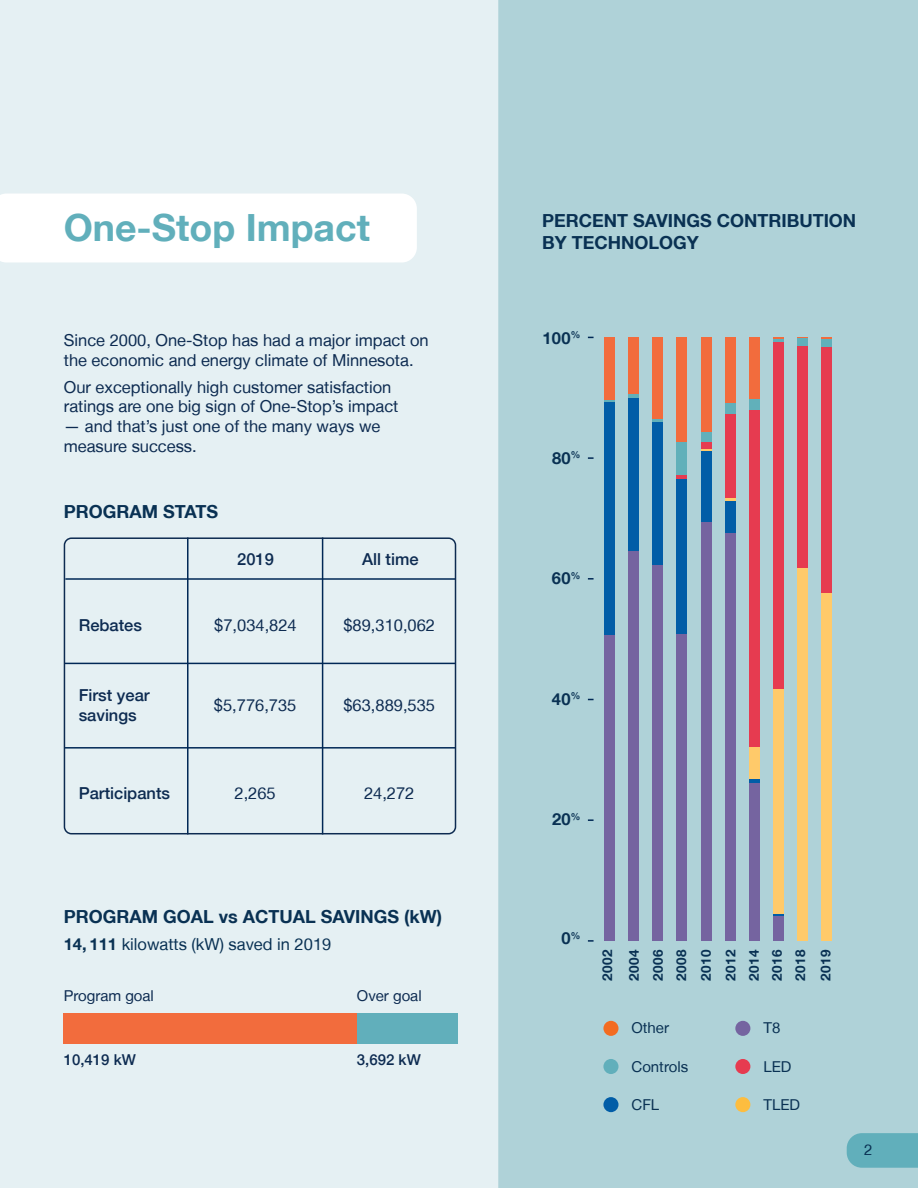
<style>
.page{position:relative;width:918px;height:1188px;background:#fff}
.page>*{position:absolute;margin:0;border:0;box-sizing:border-box;transform-origin:0 0}
.t1{font:700 37.5px "Helvetica Neue LT";color:#61afbb}
.t2{font:700 18px/21.6px "Helvetica Neue LT";color:#093153}
.t3{font:16.5px/19.8px "Helvetica Neue LT";color:#0d2b51}
.t4{font:500 16.5px/19.8px "Helvetica Neue LT";color:#0d2b51}
.t5{font:16.5px "Helvetica Neue LT";color:#093153}
.t6{font:700 16.5px "Helvetica Neue LT";letter-spacing:.03em;color:#093153}
.t7{font:15px "Helvetica Neue LT";color:#093153}
.t8{font:15px "Helvetica Neue LT";color:#0d2b51}
.t9{font:500 15px "Helvetica Neue LT";color:#0d2b51}
.t10{font:700 13.5px "Helvetica Neue LT";letter-spacing:.03em;color:#093153}
.s1{font-weight:700}
</style>
<div class="page">
<div style="left:0;top:0;width:498px;height:1188px;background:#e5f0f3"></div>
<div style="left:498px;top:0;width:420px;height:1188px;background:#afd2d8"></div>
<div style="left:603px;top:1021px;width:16px;height:15px;background:#f36c21;border-radius:50%"></div>
<div style="left:603px;top:1059px;width:16px;height:15px;background:#61afbb;border-radius:50%"></div>
<div style="left:603px;top:1097px;width:16px;height:15px;background:#015da7;border-radius:50%"></div>
<div style="left:735px;top:1021px;width:15px;height:15px;background:#7564a0;border-radius:50%"></div>
<div style="left:735px;top:1059px;width:15px;height:15px;background:#e63b50;border-radius:50%"></div>
<div style="left:735px;top:1097px;width:15px;height:15px;background:#fdbd3f;border-radius:50%"></div>
<div style="left:604px;top:635px;width:11px;height:306px;background:#7564a0"></div>
<svg style="left:604px;top:400px;width:11px;height:3px"></svg>
<div style="left:604px;top:337px;width:11px;height:63px;background:#f26c3d"></div>
<div style="left:604px;top:403px;width:11px;height:232px;background:#015da7"></div>
<div style="left:628px;top:337px;width:11px;height:57px;background:#f26c3d"></div>
<hr style="left:628px;top:394px;width:11px;height:4px;background:#61b0ba">
<div style="left:628px;top:550px;width:11px;height:391px;background:#7564a0"></div>
<div style="left:628px;top:398px;width:11px;height:152px;background:#015da7"></div>
<div style="left:797px;top:338px;width:11px;height:9px;background:#61b0ba"></div>
<div style="left:797px;top:568px;width:11px;height:373px;background:#ffca6a"></div>
<div style="left:797px;top:347px;width:11px;height:221px;background:#e63b50"></div>
<div style="left:653px;top:337px;width:10px;height:82px;background:#f26c3d"></div>
<svg style="left:653px;top:419px;width:10px;height:3px"></svg>
<div style="left:653px;top:565px;width:10px;height:376px;background:#7564a0"></div>
<div style="left:653px;top:422px;width:10px;height:143px;background:#015da7"></div>
<div style="left:677px;top:337px;width:10px;height:105px;background:#f26c3d"></div>
<div style="left:677px;top:634px;width:10px;height:307px;background:#7564a0"></div>
<div style="left:677px;top:442px;width:10px;height:33px;background:#61b0ba"></div>
<div style="left:677px;top:478px;width:10px;height:156px;background:#015da7"></div>
<svg style="left:677px;top:475px;width:10px;height:3px"></svg>
<div style="left:773px;top:688px;width:11px;height:226px;background:#ffca6a"></div>
<svg style="left:773px;top:337px;width:11px;height:5px"></svg>
<div style="left:773px;top:342px;width:11px;height:346px;background:#e63b50"></div>
<div style="left:773px;top:916px;width:11px;height:25px;background:#7564a0"></div>
<svg style="left:773px;top:914px;width:11px;height:2px"></svg>
<div style="left:701px;top:337px;width:10px;height:96px;background:#f26c3d"></div>
<div style="left:701px;top:521px;width:10px;height:420px;background:#7564a0"></div>
<div style="left:701px;top:451px;width:10px;height:70px;background:#015da7"></div>
<div style="left:701px;top:441px;width:10px;height:8px;background:#e63b50"></div>
<div style="left:701px;top:432px;width:10px;height:9px;background:#61b0ba"></div>
<svg style="left:701px;top:449px;width:10px;height:2px"></svg>
<div style="left:725px;top:501px;width:10px;height:33px;background:#015da7"></div>
<div style="left:725px;top:337px;width:10px;height:66px;background:#f26c3d"></div>
<div style="left:725px;top:414px;width:10px;height:85px;background:#e63b50"></div>
<div style="left:725px;top:534px;width:10px;height:407px;background:#7564a0"></div>
<svg style="left:725px;top:499px;width:10px;height:2px"></svg>
<div style="left:725px;top:403px;width:10px;height:11px;background:#61b0ba"></div>
<div style="left:749px;top:747px;width:11px;height:33px;background:#ffca6a"></div>
<div style="left:749px;top:337px;width:11px;height:63px;background:#f26c3d"></div>
<div style="left:749px;top:783px;width:11px;height:158px;background:#7564a0"></div>
<div style="left:749px;top:410px;width:11px;height:337px;background:#e63b50"></div>
<div style="left:749px;top:400px;width:11px;height:10px;background:#61b0ba"></div>
<svg style="left:749px;top:780px;width:11px;height:3px"></svg>
<svg style="left:588px;top:940px;width:6px;height:2px"></svg>
<svg style="left:588px;top:578px;width:6px;height:2px"></svg>
<svg style="left:588px;top:457px;width:6px;height:2px"></svg>
<svg style="left:588px;top:819px;width:6px;height:2px"></svg>
<div style="left:821px;top:593px;width:11px;height:348px;background:#ffca6a"></div>
<div style="left:821px;top:346px;width:11px;height:247px;background:#e63b50"></div>
<div style="left:821px;top:339px;width:11px;height:7px;background:#61b0ba"></div>
<svg style="left:821px;top:337px;width:11px;height:2px"></svg>
<div style="left:64px;top:1014px;width:293px;height:30px;background:#f26c3d"></div>
<div style="left:357px;top:1014px;width:100px;height:30px;background:#61afbb"></div>
<svg style="left:0;top:194px;width:417px;height:68px"></svg>
<hr style="left:322px;top:537px;width:1px;height:297px;background:#002855">
<hr style="left:187px;top:537px;width:2px;height:297px;background:#002855">
<hr style="left:65px;top:578px;width:391px;height:2px;background:#002855">
<hr style="left:64px;top:663px;width:392px;height:1px;background:#002855">
<hr style="left:64px;top:747px;width:392px;height:2px;background:#002855">
<div style="left:64px;top:537px;width:392px;height:297px;border:2px solid #0d2b51;border-radius:7px"></div>
<svg style="left:847px;top:1133px;width:71px;height:35px;background:#64b0bc"></svg>
<p class="t1" style="left:64px;top:205px;width:308px">One-Stop Impact</p>
<p class="t3" style="left:64px;top:330px;width:366px">Since 2000, One-Stop has had a major impact on the economic and energy climate of Minnesota.</p>
<p class="t3" style="left:64px;top:377px;width:336px">Our exceptionally high customer satisfaction ratings are one big sign of One-Stop’s impact</p>
<p class="t3" style="left:64px;top:416px;width:318px">— and that’s just one of the many ways we measure success.</p>
<p class="t2" style="left:64px;top:500px;width:156px">PROGRAM STATS</p>
<p class="t4" style="left:237px;top:549px;width:38px">2019</p>
<p class="t4" style="left:362px;top:549px;width:58px">All time</p>
<p class="t4" style="left:79px;top:615px;width:65px">Rebates</p>
<p class="t3" style="left:214px;top:615px;width:84px">$7,034,824</p>
<p class="t3" style="left:343px;top:615px;width:93px">$89,310,062</p>
<p class="t4" style="left:79px;top:685px;width:72px">First year savings</p>
<p class="t3" style="left:214px;top:695px;width:84px">$5,776,735</p>
<p class="t3" style="left:343px;top:695px;width:93px">$63,889,535</p>
<p class="t4" style="left:79px;top:783px;width:93px">Participants</p>
<p class="t3" style="left:235px;top:783px;width:43px">2,265</p>
<p class="t3" style="left:364px;top:783px;width:52px">24,272</p>
<p class="t2" style="left:64px;top:905px;width:380px">PROGRAM GOAL vs ACTUAL SAVINGS (kW)</p>
<p class="t5" style="left:64px;top:935px;width:269px"><span class="s1">14, 111</span> kilowatts (kW) saved in 2019</p>
<p class="t8" style="left:64px;top:987px;width:92px">Program goal</p>
<p class="t8" style="left:357px;top:987px;width:66px">Over goal</p>
<p class="t9" style="left:64px;top:1051px;width:74px">10,419 kW</p>
<p class="t9" style="left:357px;top:1051px;width:65px">3,692 kW</p>
<p class="t2" style="left:542px;top:210px;width:316px">PERCENT SAVINGS CONTRIBUTION<br>BY TECHNOLOGY</p>
<p class="t6" style="left:543px;top:328px;width:39px">100<sup>%</sup></p>
<p class="t6" style="left:552px;top:447px;width:30px">80<sup>%</sup></p>
<p class="t6" style="left:552px;top:568px;width:30px">60<sup>%</sup></p>
<p class="t6" style="left:552px;top:689px;width:30px">40<sup>%</sup></p>
<p class="t6" style="left:552px;top:809px;width:30px">20<sup>%</sup></p>
<p class="t6" style="left:562px;top:928px;width:20px">0<sup>%</sup></p>
<p class="t10" style="left:599px;top:981px;width:33px;rotate:-90deg">2002</p>
<p class="t10" style="left:626px;top:981px;width:33px;rotate:-90deg">2004</p>
<p class="t10" style="left:650px;top:981px;width:33px;rotate:-90deg">2006</p>
<p class="t10" style="left:673px;top:981px;width:33px;rotate:-90deg">2008</p>
<p class="t10" style="left:698px;top:981px;width:33px;rotate:-90deg">2010</p>
<p class="t10" style="left:722px;top:981px;width:33px;rotate:-90deg">2012</p>
<p class="t10" style="left:746px;top:981px;width:33px;rotate:-90deg">2014</p>
<p class="t10" style="left:769px;top:981px;width:33px;rotate:-90deg">2016</p>
<p class="t10" style="left:792px;top:981px;width:33px;rotate:-90deg">2018</p>
<p class="t10" style="left:817px;top:981px;width:33px;rotate:-90deg">2019</p>
<p class="t7" style="left:632px;top:1019px;width:39px">Other</p>
<p class="t7" style="left:632px;top:1057px;width:58px">Controls</p>
<p class="t7" style="left:632px;top:1095px;width:29px">CFL</p>
<p class="t7" style="left:763px;top:1019px;width:18px">T8</p>
<p class="t7" style="left:763px;top:1057px;width:30px">LED</p>
<p class="t7" style="left:763px;top:1095px;width:38px">TLED</p>
<p class="t7" style="left:864px;top:1140px;width:10px">2</p>
</div>
